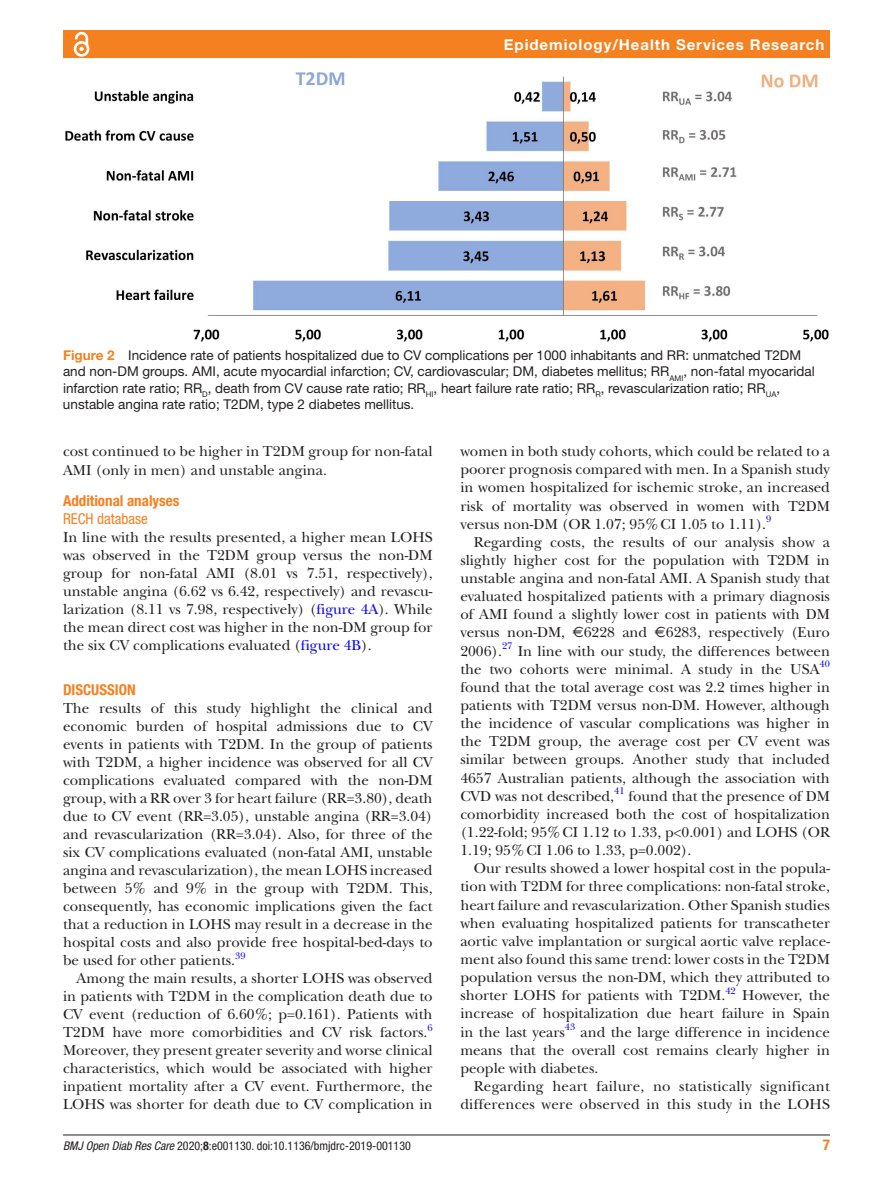
<style>
.page{position:relative;width:893px;height:1191px;background:#fff}
.page>*{position:absolute;margin:0;border:0;box-sizing:border-box;transform-origin:0 0}
.t1{font:15px/18.1px "New Baskerville";color:#231f20;text-align:justify}
.t2{font:700 15px "Helvetica Neue LT Std";letter-spacing:.065em;color:#fff}
.t3{font:700 condensed 15px "Helvetica Neue LT Std";color:#f58020}
.t4{font:condensed 15px "Helvetica Neue LT Std";color:#f58020}
.t5{font:13.5px/16.2px "Helvetica Neue LT Std";color:#231f20}
.t6{font:condensed 12px "Helvetica Neue LT Std";color:#231f20}
.t7{font:9.9px "New Baskerville";color:#00f}
.s1{font-weight:700;color:#f58020}
.s2{color:#00f}
.s3{font-style:italic}
.s4{font-weight:700}
</style>
<div class="page">
<hr style="left:63px;top:1134px;width:767px;height:1px;background:#231f20">
<div style="left:63px;top:31px;width:767px;height:27px;background:#f58020"></div>
<svg style="left:73px;top:31px;width:17px;height:26px"></svg>
<img style="left:65px;top:73px;width:764px;height:269px">
<p class="t2" style="left:504px;top:35px;width:322px">Epidemiology/Health Services Research</p>
<p class="t5" style="left:63px;top:347px;width:753px"><span class="s1">Figure 2</span> Incidence rate of patients hospitalized due to CV complications per 1000 inhabitants and RR: unmatched T2DM and non-DM groups. AMI, acute myocardial infarction; CV, cardiovascular; DM, diabetes mellitus; RR<sub>AMI</sub>, non-fatal myocaridal infarction rate ratio; RR<sub>D</sub>, death from CV cause rate ratio; RR<sub>HI</sub>, heart failure rate ratio; RR<sub>R</sub>, revascularization ratio; RR<sub>UA</sub>, unstable angina rate ratio; T2DM, type 2 diabetes mellitus.</p>
<p class="t1" style="left:63px;top:442px;width:371px;line-height:18.6px">cost continued to be higher in T2DM group for non-fatal<br>AMI (only in men) and unstable angina.</p>
<p class="t3" style="left:63px;top:492px;width:118px">Additional analyses</p>
<p class="t4" style="left:63px;top:510px;width:86px">RECH database</p>
<p class="t1" style="left:63px;top:528px;width:371px">In line with the results presented, a higher mean LOHS was observed in the T2DM group versus the non-DM group for non-fatal AMI (8.01 vs 7.51, respectively), unstable angina (6.62 vs 6.42, respectively) and revascu&shy;larization (8.11 vs 7.98, respectively) (<span class="s2">figure 4A</span>). While the mean direct cost was higher in the non-DM group for the six CV complications evaluated (<span class="s2">figure 4B</span>).</p>
<p class="t3" style="left:63px;top:681px;width:74px">DISCUSSION</p>
<p class="t1" style="left:63px;top:699px;width:371px">The results of this study highlight the clinical and economic burden of hospital admissions due to CV events in patients with T2DM. In the group of patients with T2DM, a higher incidence was observed for all CV complications evaluated compared with the non-DM group, with a RR over 3 for heart failure (RR=3.80), death due to CV event (RR=3.05), unstable angina (RR=3.04) and revascularization (RR=3.04). Also, for three of the six CV complications evaluated (non-fatal AMI, unstable angina and revascularization), the mean LOHS increased between 5% and 9% in the group with T2DM. This, consequently, has economic implications given the fact that a reduction in LOHS may result in a decrease in the hospital costs and also provide free hospital-bed-days to be used for other patients.</p>
<p class="t7" style="left:235px;top:949px;width:12px">39</p>
<p class="t1" style="left:63px;top:969px;width:371px;text-indent:14px">Among the main results, a shorter LOHS was observed in patients with T2DM in the complication death due to CV event (reduction of 6.60%; p=0.161). Patients with T2DM have more comorbidities and CV risk factors.</p>
<p class="t7" style="left:427px;top:1021px;width:7px">6</p>
<p class="t1" style="left:63px;top:1041px;width:371px">Moreover, they present greater severity and worse clinical characteristics, which would be associated with higher inpatient mortality after a CV event. Furthermore, the LOHS was shorter for death due to CV complication in</p>
<p class="t1" style="left:460px;top:442px;width:371px">women in both study cohorts, which could be related to a poorer prognosis compared with men. In a Spanish study in women hospitalized for ischemic stroke, an increased risk of mortality was observed in women with T2DM versus non-DM (OR 1.07; 95%CI 1.05 to 1.11).<sup>9</sup></p>
<p class="t1" style="left:460px;top:533px;width:371px;text-indent:14px">Regarding costs, the results of our analysis show a slightly higher cost for the population with T2DM in unstable angina and non-fatal AMI. A Spanish study that evaluated hospitalized patients with a primary diagnosis of AMI found a slightly lower cost in patients with DM versus non-DM, 6228 and 6283, respectively (Euro 2006).<sup>27</sup> In line with our study, the differences between the two cohorts were minimal. A study in the USA<sup>40 </sup>found that the total average cost was 2.2 times higher in patients with T2DM versus non-DM. However, although the incidence of vascular complications was higher in the T2DM group, the average cost per CV event was similar between groups. Another study that included 4657 Australian patients, although the association with CVD was not described,</p>
<p class="t7" style="left:614px;top:785px;width:12px">41</p>
<p class="t1" style="left:460px;top:787px;width:371px;text-indent:168px">found that the presence of DM comorbidity increased both the cost of hospitalization (1.22-fold; 95%CI 1.12 to 1.33, p&lt;0.001) and LOHS (OR 1.19; 95%CI 1.06 to 1.33, p=0.002).</p>
<p class="t1" style="left:460px;top:859px;width:371px;text-indent:14px">Our results showed a lower hospital cost in the popula&shy;tion with T2DM for three complications: non-fatal stroke, heart failure and revascularization. Other Spanish studies when evaluating hospitalized patients for transcatheter aortic valve implantation or surgical aortic valve replace&shy;ment also found this same trend: lower costs in the T2DM population versus the non-DM, which they attributed to shorter LOHS for patients with T2DM.</p>
<p class="t7" style="left:725px;top:984px;width:12px">42</p>
<p class="t1" style="left:460px;top:986px;width:371px;text-indent:282px">However, the increase of hospitalization due heart failure in Spain in the last years</p>
<p class="t7" style="left:565px;top:1021px;width:12px">43</p>
<p class="t1" style="left:460px;top:1022px;width:371px;text-indent:120px">and the large difference in incidence means that the overall cost remains clearly higher in people with diabetes.</p>
<p class="t1" style="left:460px;top:1077px;width:371px;text-align:right">Regarding heart failure, no statistically significant differences were observed in this study in the LOHS</p>
<p class="t6" style="left:63px;top:1138px;width:349px"><span class="s3">BMJ Open Diab Res Care</span> 2020;<span class="s4">8</span>:e001130. doi:10.1136/bmjdrc-2019-001130</p>
<p class="t3" style="left:823px;top:1135px;width:9px">7</p>
</div>
